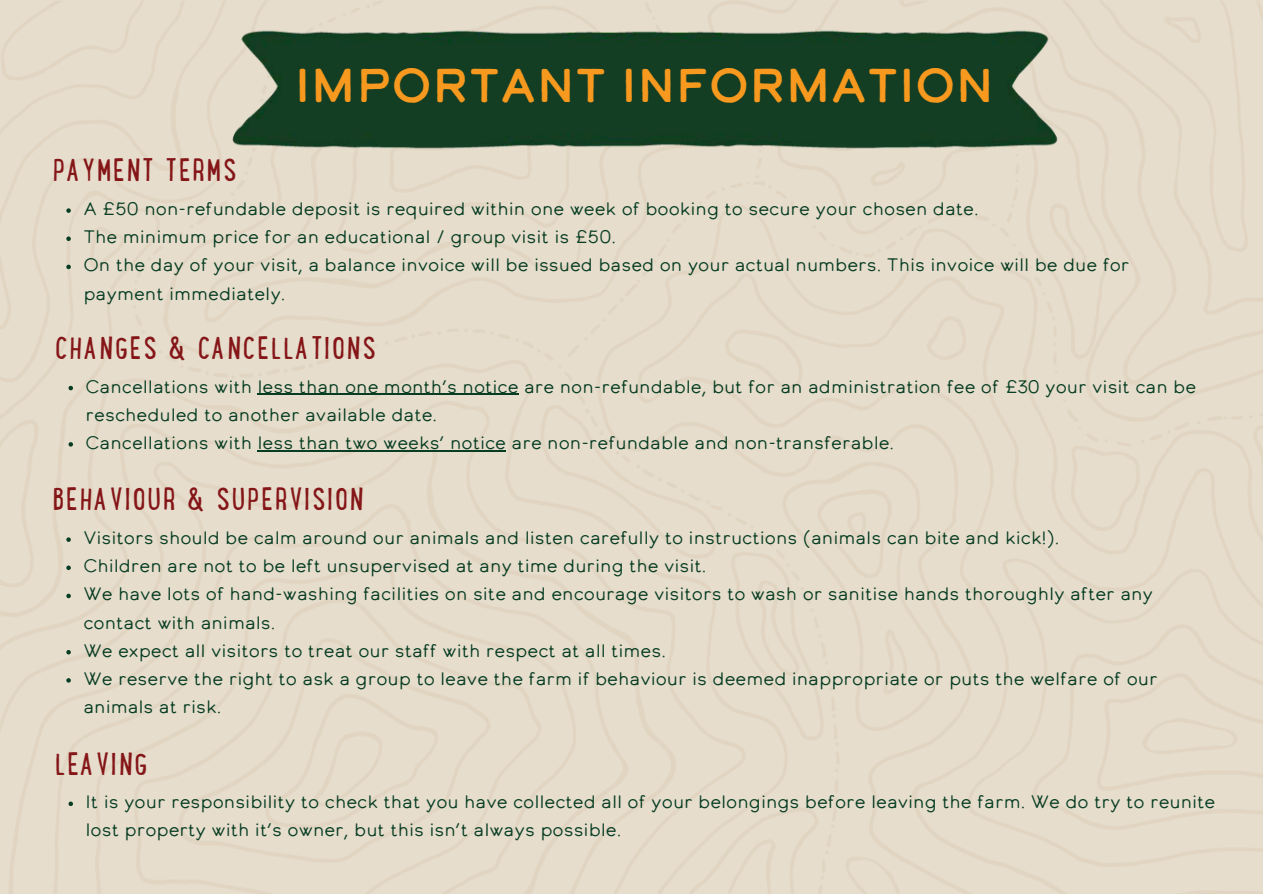
<style>
.page{position:relative;width:1263px;height:894px;background:#fff}
.page>*{position:absolute;margin:0;border:0;box-sizing:border-box;transform-origin:0 0}
.t1{font:47.25px "Calder Dark";color:#f8991f}
.t2{font:33.45px "Lunch Box";letter-spacing:.055em;color:#851618}
.t3{font:18px/28.2px "Calder LC";color:#073d22}
</style>
<div class="page">
<img style="left:0;top:0;width:1263px;height:893px">
<svg style="left:66px;top:208px;width:5px;height:5px"></svg>
<svg style="left:66px;top:236px;width:5px;height:5px"></svg>
<svg style="left:66px;top:264px;width:5px;height:5px"></svg>
<svg style="left:69px;top:801px;width:4px;height:4px"></svg>
<img style="left:222px;top:15px;width:844px;height:148px">
<svg style="left:69px;top:386px;width:4px;height:4px"></svg>
<hr style="left:258px;top:393px;width:261px;height:2px;background:#073d22">
<svg style="left:69px;top:442px;width:4px;height:4px"></svg>
<hr style="left:258px;top:450px;width:248px;height:1px;background:#073d22">
<svg style="left:66px;top:537px;width:5px;height:4px"></svg>
<svg style="left:66px;top:565px;width:5px;height:5px"></svg>
<svg style="left:66px;top:593px;width:5px;height:5px"></svg>
<svg style="left:66px;top:649px;width:5px;height:5px"></svg>
<svg style="left:66px;top:678px;width:5px;height:4px"></svg>
<h2 class="t1" style="left:295px;top:65px;width:701px">IMPORTANT INFORMATION</h2>
<p class="t2" style="left:53px;top:159px;width:185px">PAYMENT TERMS</p>
<p class="t3" style="left:83px;top:196px;width:897px">A £50 non-refundable deposit is required within one week of booking to secure your chosen date.</p>
<h1 class="t3" style="left:83px;top:224px;width:534px">The minimum price for an educational / group visit is £50.</h1>
<h2 class="t3" style="left:83px;top:252px;width:1048px">On the day of your visit, a balance invoice will be issued based on your actual numbers. This invoice will be due for payment immediately.</h2>
<p class="t2" style="left:55px;top:336px;width:322px">CHANGES &amp; CANCELLATIONS</p>
<p class="t3" style="left:86px;top:373px;width:1112px">Cancellations with less than one month‘s notice are non-refundable, but for an administration fee of £30 your visit can be rescheduled to another available date.</p>
<h2 class="t3" style="left:86px;top:429px;width:810px">Cancellations with less than two weeks‘ notice are non-refundable and non-transferable.</h2>
<p class="t2" style="left:53px;top:488px;width:312px">BEHAVIOUR &amp; SUPERVISION</p>
<p class="t3" style="left:83px;top:525px;width:977px">Visitors should be calm around our animals and listen carefully to instructions (animals can bite and kick!).</p>
<p class="t3" style="left:83px;top:553px;width:625px">Children are not to be left unsupervised at any time during the visit.</p>
<p class="t3" style="left:83px;top:581px;width:1071px">We have lots of hand-washing facilities on site and encourage visitors to wash or sanitise hands thoroughly after any contact with animals.</p>
<p class="t3" style="left:83px;top:637px;width:584px">We expect all visitors to treat our staff with respect at all times.</p>
<h2 class="t3" style="left:83px;top:665px;width:1076px">We reserve the right to ask a group to leave the farm if behaviour is deemed inappropriate or puts the welfare of our animals at risk.</h2>
<p class="t2" style="left:55px;top:752px;width:94px">LEAVING</p>
<p class="t3" style="left:86px;top:789px;width:1131px">It is your responsibility to check that you have collected all of your belongings before leaving the farm. We do try to reunite lost property with it’s owner, but this isn’t always possible.</p>
</div>
